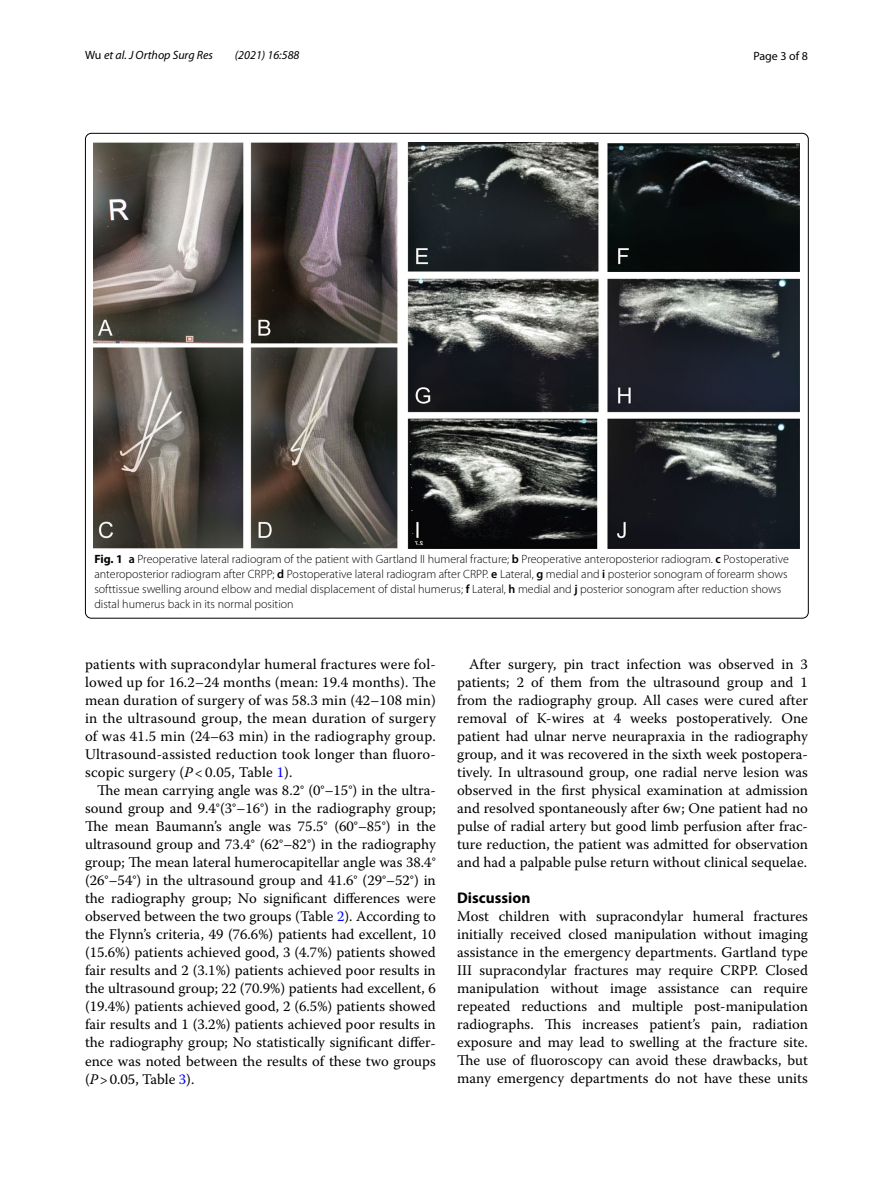
<style>
.page{position:relative;width:893px;height:1187px;background:#fff}
.page>*{position:absolute;margin:0;border:0;box-sizing:border-box;transform-origin:0 0}
.t1{font:700 15.45px "Myriad Pro";color:#000}
.t2{font:14.7px/18px "Warnock Pro";color:#000;text-align:justify}
.t3{font:300 12px/15px "Myriad Pro";color:#000}
.t4{font:italic 12px "Myriad Pro";color:#000}
.t5{font:12px "Myriad Pro";color:#000}
.s1{font-style:normal}
.s2{font-weight:700}
.s3{font-weight:600}
.s4{font-style:italic}
.s5{color:#00f}
</style>
<div class="page">
<img style="left:94px;top:142px;width:706px;height:406px">
<p class="t4" style="left:85px;top:48px;width:129px"><span class="s1">Wu</span> et al. J Orthop Surg Res</p>
<p class="t4" style="left:235px;top:48px;width:66px">(2021) 16:588</p>
<p class="t5" style="left:753px;top:48px;width:56px">Page 3 of 8</p>
<p class="t3" style="left:94px;top:552px;width:696px"><span class="s2">Fig. 1</span> <span class="s3">a</span> Preoperative lateral radiogram of the patient with Gartland II humeral fracture; <span class="s3">b</span> Preoperative anteroposterior radiogram. <span class="s3">c</span> Postoperative anteroposterior radiogram after CRPP; <span class="s3">d</span> Postoperative lateral radiogram after CRPP. <span class="s3">e</span> Lateral, <span class="s3">g</span> medial and <span class="s3">i</span> posterior sonogram of forearm shows softtissue swelling around elbow and medial displacement of distal humerus; <span class="s3">f</span> Lateral, <span class="s3">h</span> medial and <span class="s3">j</span> posterior sonogram after reduction shows distal humerus back in its normal position</p>
<p class="t2" style="left:85px;top:655px;width:352px">patients with supracondylar humeral fractures were fol&shy;lowed up for 16.2–24 months (mean: 19.4 months). The mean duration of surgery of was 58.3 min (42–108 min) in the ultrasound group, the mean duration of surgery of was 41.5 min (24–63 min) in the radiography group.<br>Ultrasound-assisted reduction took longer than fluoro&shy;scopic surgery (<span class="s4">P</span> &lt; 0.05, Table <span class="s5">1</span>).</p>
<p class="t2" style="left:85px;top:781px;width:352px;text-indent:12px">The mean carrying angle was 8.2° (0°–15°) in the ultra&shy;sound group and 9.4°(3°–16°) in the radiography group; The mean Baumann’s angle was 75.5° (60°–85°) in the ultrasound group and 73.4° (62°–82°) in the radiography group; The mean lateral humerocapitellar angle was 38.4° (26°–54°) in the ultrasound group and 41.6° (29°–52°) in the radiography group; No significant differences were observed between the two groups (Table <span class="s5">2</span>). According to the Flynn’s criteria, 49 (76.6%) patients had excellent, 10 (15.6%) patients achieved good, 3 (4.7%) patients showed fair results and 2 (3.1%) patients achieved poor results in the ultrasound group; 22 (70.9%) patients had excellent, 6 (19.4%) patients achieved good, 2 (6.5%) patients showed fair results and 1 (3.2%) patients achieved poor results in the radiography group; No statistically significant differ&shy;ence was noted between the results of these two groups (<span class="s4">P</span>&gt;0.05, Table <span class="s5">3</span>).</p>
<p class="t2" style="left:457px;top:655px;width:352px;text-indent:12px">After surgery, pin tract infection was observed in 3 patients; 2 of them from the ultrasound group and 1 from the radiography group. All cases were cured after removal of K-wires at 4 weeks postoperatively. One patient had ulnar nerve neurapraxia in the radiography group, and it was recovered in the sixth week postopera&shy;tively. In ultrasound group, one radial nerve lesion was observed in the first physical examination at admission and resolved spontaneously after 6w; One patient had no pulse of radial artery but good limb perfusion after frac&shy;ture reduction, the patient was admitted for observation and had a palpable pulse return without clinical sequelae.</p>
<p class="t1" style="left:457px;top:888px;width:75px">Discussion</p>
<p class="t2" style="left:457px;top:907px;width:352px">Most children with supracondylar humeral fractures initially received closed manipulation without imaging assistance in the emergency departments. Gartland type III supracondylar fractures may require CRPP. Closed manipulation without image assistance can require repeated reductions and multiple post-manipulation radiographs. This increases patient’s pain, radiation exposure and may lead to swelling at the fracture site.<br>The use of fluoroscopy can avoid these drawbacks, but many emergency departments do not have these units</p>
</div>
